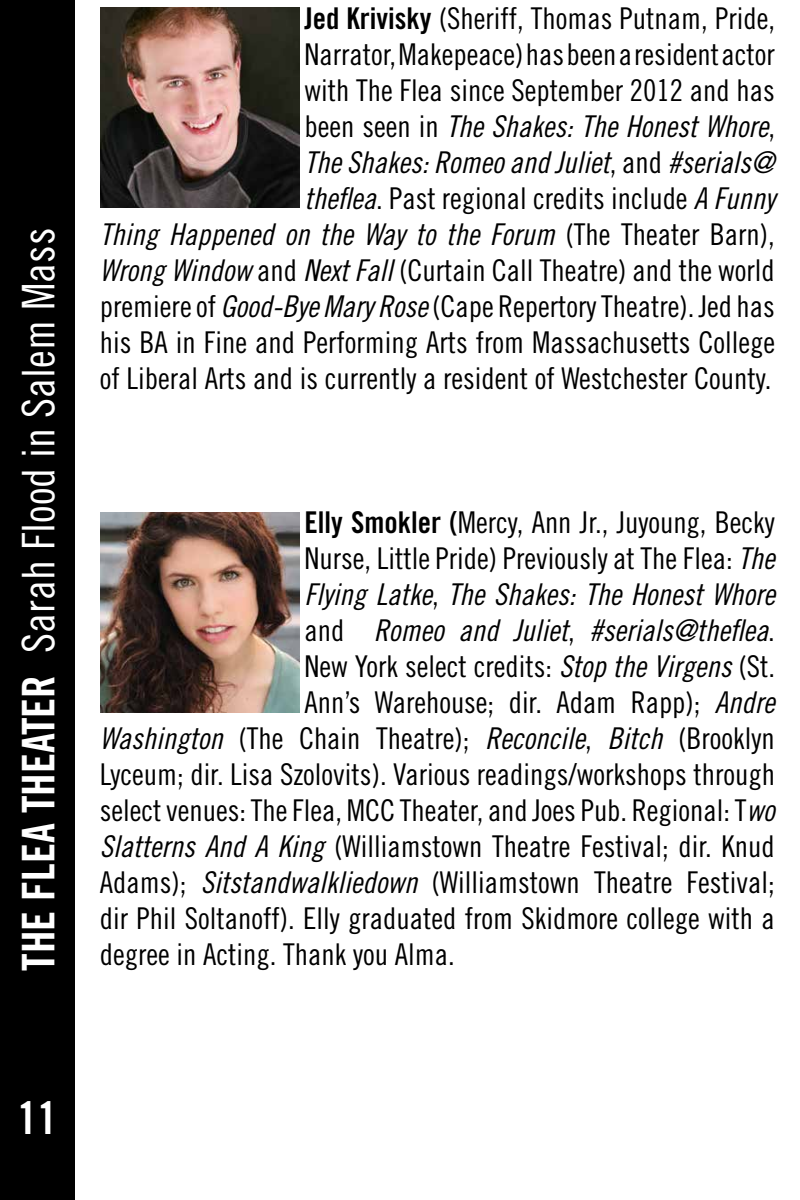
<style>
.page{position:relative;width:800px;height:1200px;background:#fff}
.page>*{position:absolute;margin:0;border:0;box-sizing:border-box;transform-origin:0 0}
.t1{font:45px "Trade Gothic LT Std Cn 18";color:#fff}
.t2{font:45px "Trade Gothic LT Std Bd Cn 20";color:#fff}
.t3{font:30px/36px "Trade Gothic LT Std Cn 18";color:#000;text-align:justify}
.t4{font:30px/36px "Trade Gothic LT Std Cn 18 Obl";color:#000}
.t5{font:26.25px "Trade Gothic LT Std Bd Cn 20";color:#fff}
.s1{font-family:"Trade Gothic LT Std Bd Cn 20"}
.s2{font-family:"Trade Gothic LT Std Cn 18"}
.s3{font-family:"Trade Gothic LT Std Cn 18 Obl"}
</style>
<div class="page">
<div style="left:0;top:0;width:75px;height:1200px;background:#000"></div>
<img style="left:100px;top:7px;width:200px;height:200px">
<img style="left:100px;top:512px;width:200px;height:200px">
<h1 class="t1" style="left:12px;top:971px;width:744px;rotate:-90deg"><span class="s1">THE FLEA THEATER</span> Sarah Flood in Salem Mass</h1>
<p class="t3" style="left:305px;top:0;width:472px"><span class="s1">Jed Krivisky</span> (Sheriff, Thomas Putnam, Pride, Narrator, Makepeace) has been a resident actor with The Flea since September 2012 and has</p>
<p class="t4" style="left:305px;top:109px;width:472px"><span class="s2">been seen in</span> The Shakes: The Honest Whore<span class="s2">,<br></span>The Shakes: Romeo and Juliet<span class="s2">, and</span> #serials@</p>
<p class="t3" style="left:305px;top:180px;width:472px"><span class="s3">theflea</span>. Past regional credits include <span class="s3">A Funny</span></p>
<p class="t4" style="left:100px;top:217px;width:676px">Thing Happened on the Way to the Forum <span class="s2">(The Theater Barn),</span></p>
<p class="t3" style="left:100px;top:252px;width:677px"><span class="s3">Wrong Window</span> and <span class="s3">Next Fall</span> (Curtain Call Theatre) and the world premiere of <span class="s3">Good-Bye Mary Rose</span> (Cape Repertory Theatre). Jed has his BA in Fine and Performing Arts from Massachusetts College of Liberal Arts and is currently a resident of Westchester County.</p>
<p class="t3" style="left:305px;top:504px;width:472px"><span class="s1">Elly Smokler (</span>Mercy, Ann Jr., Juyoung, Becky<br>Nurse, Little Pride) Previously at The Flea: <span class="s3">The</span></p>
<p class="t4" style="left:305px;top:577px;width:472px">Flying Latke<span class="s2">,</span> The Shakes: The Honest Whore <span class="s2">and</span> Romeo and Juliet<span class="s2">,</span> #serials@theflea<span class="s2">.</span></p>
<p class="t3" style="left:304px;top:648px;width:472px">New York select credits: <span class="s3">Stop the Virgens</span> (St.</p>
<p class="t3" style="left:304px;top:684px;width:472px">Ann’s Warehouse; dir. Adam Rapp); <span class="s3">Andre</span></p>
<p class="t3" style="left:100px;top:720px;width:677px"><span class="s3">Washington</span> (The Chain Theatre); <span class="s3">Reconcile</span>, <span class="s3">Bitch</span> (Brooklyn</p>
<p class="t3" style="left:100px;top:756px;width:677px">Lyceum; dir. Lisa Szolovits). Various readings/workshops through</p>
<p class="t3" style="left:100px;top:792px;width:677px">select venues: The Flea, MCC Theater, and Joes Pub. Regional: T<span class="s3">wo</span></p>
<p class="t3" style="left:100px;top:828px;width:676px"><span class="s3">Slatterns And A King</span> (Williamstown Theatre Festival; dir. Knud</p>
<p class="t3" style="left:100px;top:864px;width:676px">Adams); <span class="s3">Sitstandwalkliedown</span> (Williamstown Theatre Festival;</p>
<p class="t3" style="left:100px;top:900px;width:677px">dir Phil Soltanoff). Elly graduated from Skidmore college with a</p>
<p class="t3" style="left:100px;top:936px;width:356px">degree in Acting. Thank you Alma.</p>
<p class="t5" style="left:42px;top:1091px;width:13px">3</p>
<h1 class="t2" style="left:18px;top:1091px;width:41px">11</h1>
</div>
